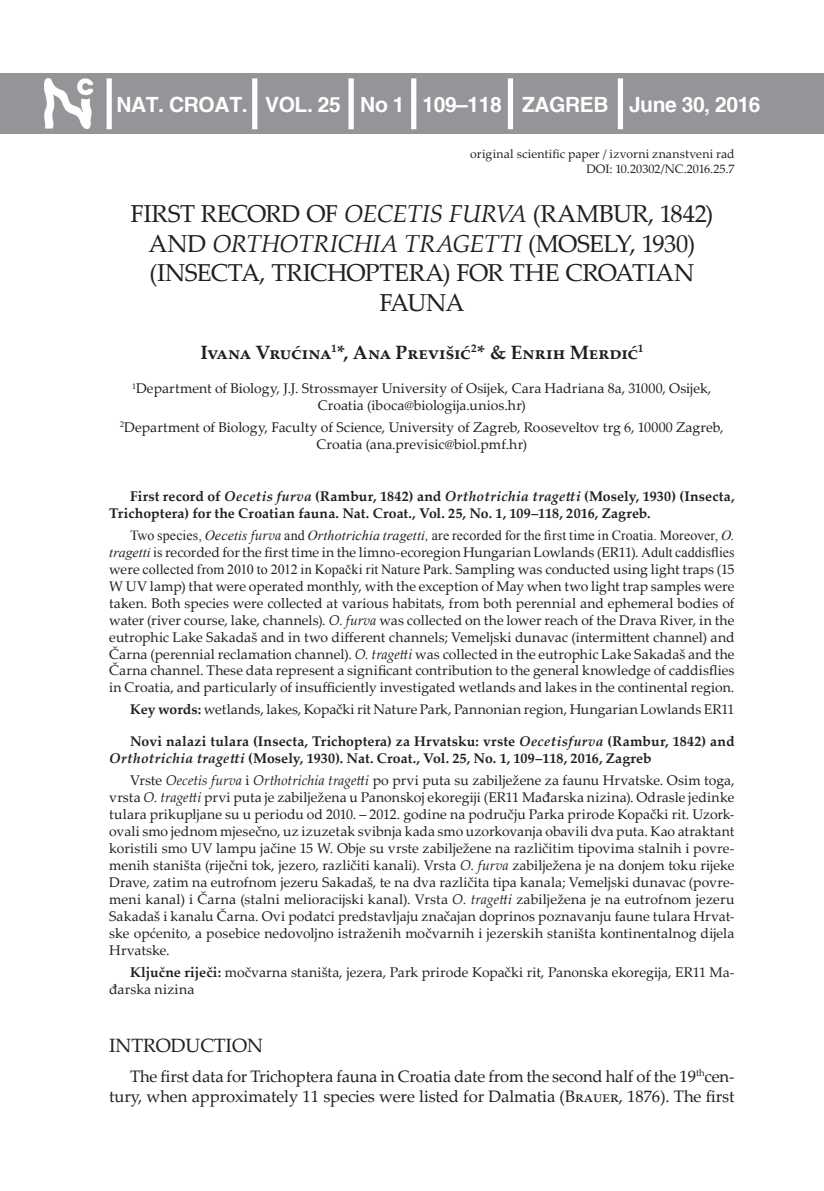
<style>
.page{position:relative;width:824px;height:1191px;background:#fff}
.page>*{position:absolute;margin:0;border:0;box-sizing:border-box;transform-origin:0 0}
.naslov_glavni{font:24.5px/29.6px "Palatino Linotype";letter-spacing:-.02em;color:#231f20;text-align:center}
.t1{font:700 21px "H Sans";letter-spacing:-.02em;color:#fff}
.autor{font:700 19.25px "Palatino Linotype";color:#231f20}
.poglavlje_1{font:19.25px "Palatino Linotype";letter-spacing:-.005em;color:#231f20}
.body_text{font:16.62px/20.1px "Palatino Linotype";letter-spacing:-.01em;color:#231f20;text-align:right}
.abstrakt{font:14px/17px "Palatino Linotype";letter-spacing:.005em;color:#231f20;text-align:justify}
.abstrakt-2{font:700 14px/17px "Palatino Linotype";letter-spacing:.01em;color:#231f20}
.adresa{font:14px/17px "Palatino Linotype";color:#231f20;text-align:center}
.keywords{font:14px/17px "Palatino Linotype";color:#231f20}
.issn{font:12.25px/14.9px "Palatino Linotype";letter-spacing:.005em;color:#231f20;text-align:right}
.s1{font-style:italic}
.s2{font-family:"Times New Roman"}
.s3{font-family:"Times New Roman";font-style:italic}
.s4{font-weight:700}
</style>
<div class="page">
<div style="left:0;top:73px;width:823px;height:61px;background:#939598"></div>
<img style="left:45px;top:78px;width:47px;height:50px">
<div style="left:107px;top:78px;width:5px;height:51px;background:#fff"></div>
<div style="left:252px;top:78px;width:5px;height:51px;background:#fff"></div>
<div style="left:348px;top:78px;width:5px;height:51px;background:#fff"></div>
<div style="left:411px;top:78px;width:5px;height:51px;background:#fff"></div>
<div style="left:507px;top:78px;width:6px;height:51px;background:#fff"></div>
<div style="left:617px;top:78px;width:6px;height:51px;background:#fff"></div>
<p class="t1" style="left:116px;top:92px;width:133px">NAT. CROAT.</p>
<p class="t1" style="left:265px;top:92px;width:77px">VOL. 25</p>
<p class="t1" style="left:360px;top:92px;width:46px">No 1</p>
<p class="t1" style="left:422px;top:92px;width:81px">109–118</p>
<p class="t1" style="left:522px;top:92px;width:88px">ZAGREB</p>
<p class="t1" style="left:629px;top:92px;width:133px">June 30, 2016</p>
<p class="issn" style="left:470px;top:146px;width:266px">original scientific paper / izvorni znanstveni rad<br>DOI: 10.20302/NC.2016.25.7</p>
<p class="naslov_glavni" style="left:130px;top:198px;width:584px">FIRST RECORD OF <span class="s1">OECETIS FURVA</span> (RAMBUR, 1842)<br>AND <span class="s1">ORTHOTRICHIA TRAGETTI</span> (MOSELY, 1930) (INSECTA, TRICHOPTERA) FOR THE CROATIAN FAUNA</p>
<p class="autor" style="left:200px;top:338px;width:444px">Ivana Vrućina<sup>1</sup>*, Ana Previšić<sup>2</sup>* &amp; Enrih Merdić<sup>1</sup></p>
<p class="adresa" style="left:132px;top:379px;width:580px"><sup>1</sup>Department of Biology, J.J. Strossmayer University of Osijek, Cara Hadriana 8a, 31000, Osijek,<br>Croatia (iboca@biologija.unios.hr)</p>
<p class="adresa" style="left:120px;top:418px;width:605px"><sup>2</sup>Department of Biology, Faculty of Science, University of Zagreb, Rooseveltov trg 6, 10000 Zagreb,<br>Croatia (ana.previsic@biol.pmf.hr)</p>
<p class="abstrakt-2" style="left:109px;top:487px;width:627px;text-indent:21px">First record of <span class="s1">Oecetis furva</span> (Rambur, 1842) and <span class="s1">Orthotrichia tragetti</span> (Mosely, 1930) (Insecta,<br>Trichoptera) for the Croatian fauna. Nat. Croat., Vol. 25, No. 1, 109–118, 2016, Zagreb.</p>
<p class="abstrakt" style="left:109px;top:526px;width:627px;text-indent:21px"><span class="s2">Two species,</span> <span class="s3">Oecetis</span> <span class="s1">furva</span> <span class="s2">and</span> <span class="s3">Orthotrichia tragetti,</span> <span class="s2">are recorded for the first time in Croatia. Moreover,</span> <span class="s3">O. tragetti</span> <span class="s2">is</span> recorded for the first time in the limno-ecoregion Hungarian Lowlands (ER11). <span class="s2">Adult caddisflies </span>were <span class="s2">collected from 2010 to 2012 in Kopački rit Nature Park</span>. Sampling was conducted using light traps (15<br>W UV lamp) that were operated monthly, with the exception of May when two light trap samples were taken. Both species were collected at various habitats, from both perennial and ephemeral bodies of water (river course, lake, channels). <span class="s1">O. furva</span> was collected on the lower reach of the Drava River, in the eutrophic Lake Sakadaš and in two different channels; Vemeljski dunavac (intermittent channel) and Čarna (perennial reclamation channel). <span class="s1">O. tragetti</span> was collected in the eutrophic Lake Sakadaš and the Čarna channel. These data represent a significant contribution to the general knowledge of caddisflies in Croatia, and particularly of insufficiently investigated wetlands and lakes in the continental region.</p>
<p class="keywords" style="left:130px;top:700px;width:606px"><span class="s4">Key words:</span> wetlands, lakes, Kopački rit Nature Park, Pannonian region, Hungarian Lowlands ER11</p>
<p class="abstrakt-2" style="left:109px;top:732px;width:627px;text-indent:21px">Novi nalazi tulara (Insecta, Trichoptera) za Hrvatsku: vrste <span class="s1">Oecetisfurva</span> (Rambur, 1842) and<br><span class="s1">Orthotrichia tragetti</span> (Mosely, 1930). Nat. Croat., Vol. 25, No. 1, 109–118, 2016, Zagreb</p>
<p class="abstrakt" style="left:109px;top:771px;width:627px;text-indent:21px">Vrste <span class="s1">Oecetis furva</span> i <span class="s1">Orthotrichia tragetti</span> po prvi puta su zabilježene za faunu Hrvatske. Osim toga, vrsta <span class="s1">O. tragetti</span> prvi puta je zabilježena u Panonskoj ekoregiji (ER11 Mađarska nizina). Odrasle jedinke tulara prikupljane su u periodu od 2010. – 2012. godine na području Parka prirode Kopački rit. Uzork&shy;ovali smo jednom mjesečno, uz izuzetak svibnja kada smo uzorkovanja obavili dva puta. Kao atraktant koristili smo UV lampu jačine 15 W. Obje su vrste zabilježene na različitim tipovima stalnih i povre&shy;menih staništa (riječni tok, jezero, različiti kanali). Vrsta <span class="s1">O. furva</span> zabilježena je na donjem toku rijeke Drave, zatim na eutrofnom jezeru Sakadaš, te na dva različita tipa kanala; Vemeljski dunavac (povre&shy;meni kanal) i Čarna (stalni melioracijski kanal). Vrsta <span class="s1">O. tragetti</span> zabilježena je na eutrofnom jezeru Sakadaš i kanalu Čarna. Ovi podatci predstavljaju značajan doprinos poznavanju faune tulara Hrvat&shy;ske općenito, a posebice nedovoljno istraženih močvarnih i jezerskih staništa kontinentalnog dijela Hrvatske.</p>
<p class="keywords" style="left:109px;top:962px;width:627px;text-indent:21px"><span class="s4">Ključne riječi:</span> močvarna staništa, jezera, Park prirode Kopački rit, Panonska ekoregija, ER11 Ma&shy;đarska nizina</p>
<p class="poglavlje_1" style="left:109px;top:1031px;width:155px">INTRODUCTION</p>
<p class="body_text" style="left:109px;top:1065px;width:627px">The first data for Trichoptera fauna in Croatia date from the second half of the 19<sup>th</sup>cen&shy;tury, when approximately 11 species were listed for Dalmatia (Brauer, 1876). The first</p>
</div>
